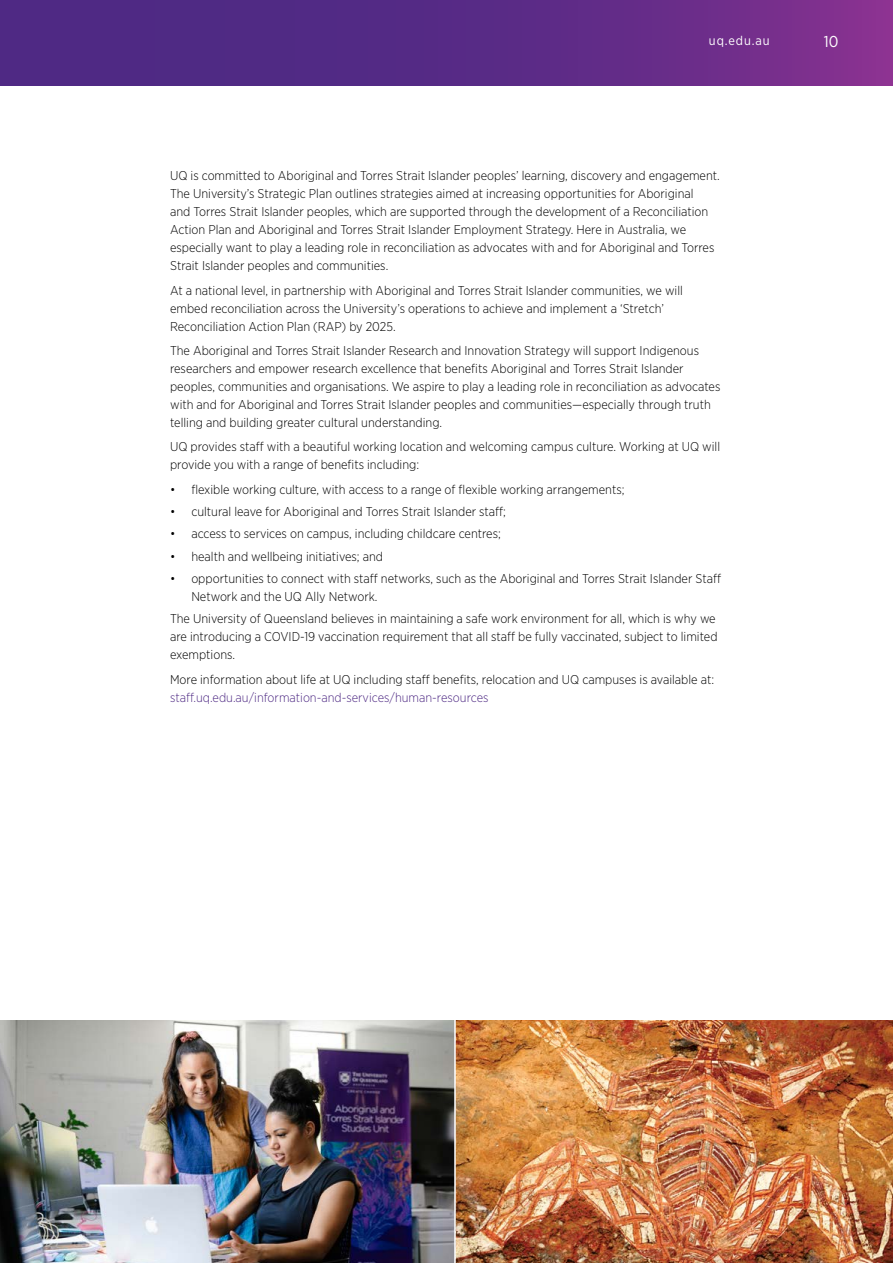
<style>
.page{position:relative;width:893px;height:1263px;background:#fff}
.page>*{position:absolute;margin:0;border:0;box-sizing:border-box;transform-origin:0 0}
.t1{font:15.75px "Gotham Narrow";color:#fff}
.t2{font:300 12.75px/18px "Gotham Narrow";color:#000}
.t3{font:300 12.75px "Gotham Narrow";color:#4f2a84}
.t4{font:12.75px "Gotham Narrow";letter-spacing:.07em;color:#fff}
</style>
<div class="page">
<svg style="left:0;top:0;width:893px;height:85px"></svg>
<img style="left:0;top:1020px;width:893px;height:243px">
<hr style="left:454px;top:1011px;width:2px;height:252px;background:#fff">
<p class="t4" style="left:709px;top:33px;width:62px">uq.edu.au</p>
<p class="t1" style="left:824px;top:32px;width:16px">10</p>
<p class="t2" style="left:170px;top:166px;width:551px">UQ is committed to Aboriginal and Torres Strait Islander peoples’ learning, discovery and engagement.<br>The University’s Strategic Plan outlines strategies aimed at increasing opportunities for Aboriginal<br>and Torres Strait Islander peoples, which are supported through the development of a Reconciliation Action Plan and Aboriginal and Torres Strait Islander Employment Strategy. Here in Australia, we especially want to play a leading role in reconciliation as advocates with and for Aboriginal and Torres Strait Islander peoples and communities.</p>
<p class="t2" style="left:170px;top:281px;width:514px">At a national level, in partnership with Aboriginal and Torres Strait Islander communities, we will embed reconciliation across the University’s operations to achieve and implement a ‘Stretch’<br>Reconciliation Action Plan (RAP) by 2025.</p>
<p class="t2" style="left:170px;top:341px;width:552px">The Aboriginal and Torres Strait Islander Research and Innovation Strategy will support Indigenous researchers and empower research excellence that benefits Aboriginal and Torres Strait Islander peoples, communities and organisations. We aspire to play a leading role in reconciliation as advocates with and for Aboriginal and Torres Strait Islander peoples and communities—especially through truth telling and building greater cultural understanding.</p>
<p class="t2" style="left:170px;top:438px;width:552px">UQ provides staff with a beautiful working location and welcoming campus culture. Working at UQ will provide you with a range of benefits including:</p>
<p class="t2" style="left:170px;top:480px;width:456px">• flexible working culture, with access to a range of flexible working arrangements;</p>
<p class="t2" style="left:170px;top:502px;width:337px">• cultural leave for Aboriginal and Torres Strait Islander staff;</p>
<p class="t2" style="left:170px;top:525px;width:332px">• access to services on campus, including childcare centres;</p>
<p class="t2" style="left:170px;top:547px;width:214px">• health and wellbeing initiatives; and</p>
<p class="t2" style="left:191px;top:569px;width:531px;text-indent:-21px">• opportunities to connect with staff networks, such as the Aboriginal and Torres Strait Islander Staff<br>Network and the UQ Ally Network.</p>
<p class="t2" style="left:170px;top:609px;width:549px">The University of Queensland believes in maintaining a safe work environment for all, which is why we are introducing a COVID-19 vaccination requirement that all staff be fully vaccinated, subject to limited exemptions.</p>
<p class="t2" style="left:170px;top:670px;width:546px">More information about life at UQ including staff benefits, relocation and UQ campuses is available at:</p>
<p class="t3" style="left:170px;top:689px;width:320px">staff.uq.edu.au/information-and-services/human-resources</p>
</div>
